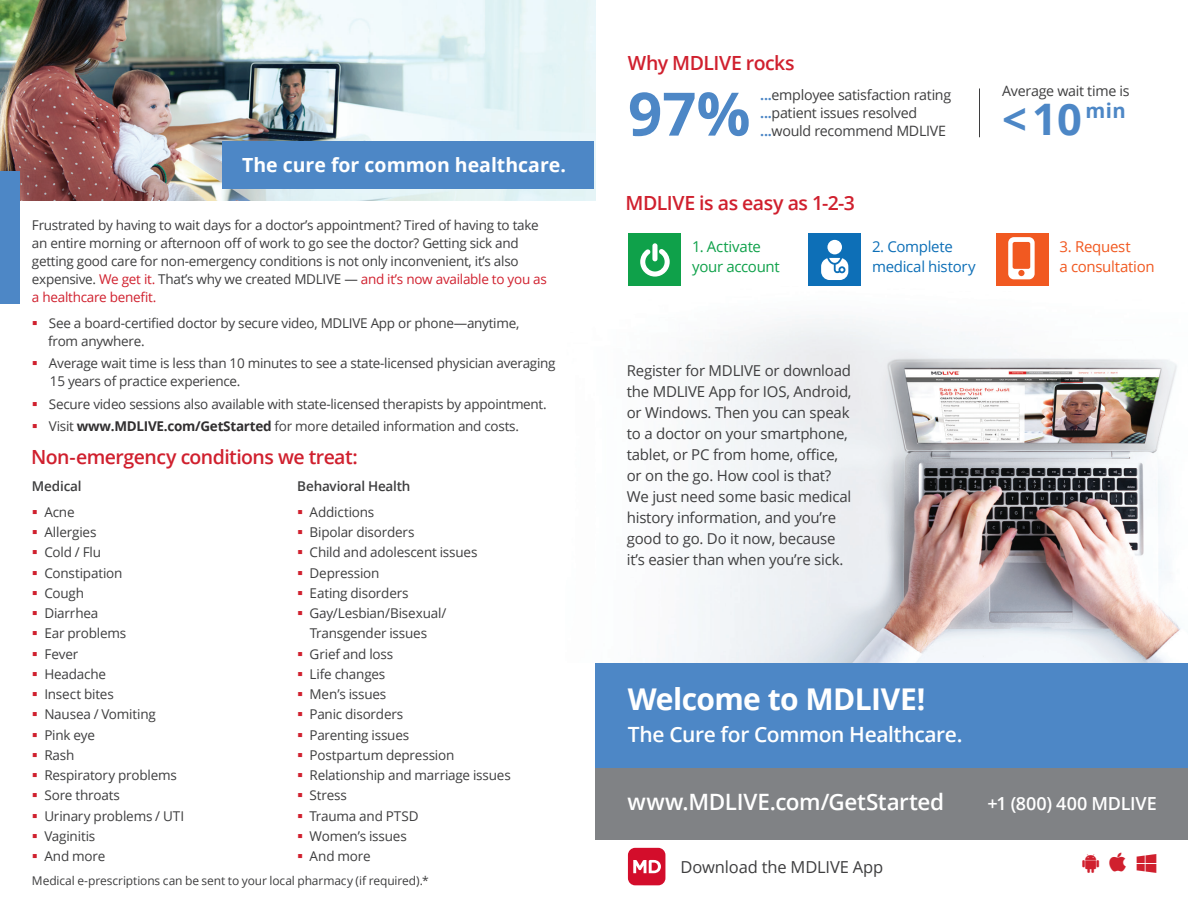
<style>
.page{position:relative;width:1188px;height:918px;background:#fff}
.page>*{position:absolute;margin:0;border:0;box-sizing:border-box;transform-origin:0 0}
.t1{font:700 60px "Open Sans";color:#4d87c6}
.t2{font:700 43.5px "Open Sans";color:#4d87c6}
.t3{font:700 30px "Open Sans";letter-spacing:-.02em;color:#fff}
.t4{font:600 22.5px "Open Sans";letter-spacing:-.015em;color:#fff}
.t5{font:600 21px "Open Sans";letter-spacing:-.02em;color:#fff}
.t6{font:600 19.5px "Open Sans";letter-spacing:-.03em;color:#d0202e}
.t7{font:700 19.5px "Open Sans";color:#fff}
.t8{font:600 18px "Open Sans";letter-spacing:-.005em;color:#fff}
.t9{font:16.5px "Open Sans";letter-spacing:-.01em;color:#3e3e3f}
.t10{font:15px/21px "Open Sans";letter-spacing:-.015em;color:#3e3e3f}
.t11{font:15px/19.6px "Open Sans";letter-spacing:-.02em;color:#0d6fb7}
.t12{font:15px/19.6px "Open Sans";letter-spacing:-.02em;color:#f15921}
.t13{font:15px/19.6px "Open Sans";letter-spacing:-.02em;color:#0fa14a}
.t14{font:14.25px/18px "Open Sans";letter-spacing:-.02em;color:#3e3e3f}
.t15{font:13.5px/18px "Open Sans";letter-spacing:-.02em;color:#3e3e3f}
.t16{font:600 13.5px "Open Sans";letter-spacing:-.015em;color:#3e3e3f}
.t17{font:12px "Open Sans";letter-spacing:-.01em;color:#3e3e3f}
.s1{color:#d0202e}
.s2{font-weight:700;color:#312f30}
.s3{font-weight:700;color:#4d87c6}
</style>
<div class="page">
<img style="left:628px;top:264px;width:553px;height:399px">
<img style="left:0;top:0;width:596px;height:200px">
<div style="left:0;top:171px;width:20px;height:132px;background:#4d87c6"></div>
<div style="left:596px;top:663px;width:592px;height:107px;background:#4d87c6"></div>
<div style="left:596px;top:768px;width:592px;height:72px;background:#808285"></div>
<div style="left:628px;top:848px;width:37px;height:37px;background:#d30d2b;border-radius:7px"></div>
<svg style="left:633px;top:860px;width:28px;height:13px"></svg>
<hr style="left:979px;top:88px;width:1px;height:49px;background:#3e3e3f">
<div style="left:629px;top:234px;width:52px;height:52px;background:#0fa14a"></div>
<svg style="left:640px;top:249px;width:30px;height:28px"></svg>
<div style="left:652px;top:243px;width:5px;height:18px;background:#fff;border-radius:3px"></div>
<div style="left:808px;top:234px;width:53px;height:52px;background:#0d6fb7"></div>
<div style="left:827px;top:240px;width:15px;height:14px;background:#fff;border-radius:50%"></div>
<svg style="left:821px;top:258px;width:27px;height:22px"></svg>
<div style="left:996px;top:234px;width:53px;height:52px;background:#f15921"></div>
<svg style="left:1008px;top:237px;width:27px;height:42px"></svg>
<div style="left:223px;top:141px;width:371px;height:48px;background:#4d87c6"></div>
<h3 class="t7" style="left:242px;top:151px;width:325px">The cure for common healthcare.</h3>
<p class="t15" style="left:32px;top:216px;width:516px">Frustrated by having to wait days for a doctor’s appointment? Tired of having to take an entire morning or afternoon off of work to go see the doctor? Getting sick and getting good care for non-emergency conditions is not only inconvenient, it’s also expensive. <span class="s1">We get it.</span> That’s why we created MDLIVE — <span class="s1">and it’s now available to you as a healthcare benefit.</span></p>
<p class="t15" style="left:48px;top:313px;width:473px;text-indent:-16px"><span class="s1">▪</span> See a board-certified doctor by secure video, MDLIVE App or phone—anytime, from anywhere.</p>
<p class="t15" style="left:50px;top:354px;width:507px;text-indent:-18px"><span class="s1">▪</span> Average wait time is less than 10 minutes to see a state-licensed physician averaging<br>15 years of practice experience.</p>
<p class="t15" style="left:32px;top:394px;width:516px"><span class="s1">▪</span> Secure video sessions also available with state-licensed therapists by appointment.</p>
<p class="t15" style="left:32px;top:417px;width:489px"><span class="s1">▪</span> Visit <span class="s2">www.MDLIVE.com/GetStarted</span> for more detailed information and costs.</p>
<h3 class="t6" style="left:31px;top:443px;width:328px">Non-emergency conditions we treat:</h3>
<p class="t16" style="left:32px;top:476px;width:51px">Medical</p>
<p class="t15" style="left:32px;top:503px;width:44px"><span class="s1">▪</span> Acne</p>
<p class="t15" style="left:32px;top:523px;width:66px"><span class="s1">▪</span> Allergies</p>
<p class="t15" style="left:32px;top:543px;width:71px"><span class="s1">▪</span> Cold / Flu</p>
<p class="t15" style="left:32px;top:563px;width:92px"><span class="s1">▪</span> Constipation</p>
<p class="t15" style="left:32px;top:584px;width:54px"><span class="s1">▪</span> Cough</p>
<p class="t15" style="left:32px;top:604px;width:68px"><span class="s1">▪</span> Diarrhea</p>
<p class="t15" style="left:32px;top:624px;width:96px"><span class="s1">▪</span> Ear problems</p>
<p class="t15" style="left:32px;top:644px;width:48px"><span class="s1">▪</span> Fever</p>
<p class="t15" style="left:32px;top:665px;width:76px"><span class="s1">▪</span> Headache</p>
<p class="t15" style="left:32px;top:685px;width:83px"><span class="s1">▪</span> Insect bites</p>
<p class="t15" style="left:32px;top:705px;width:125px"><span class="s1">▪</span> Nausea / Vomiting</p>
<p class="t15" style="left:32px;top:725px;width:64px"><span class="s1">▪</span> Pink eye</p>
<p class="t15" style="left:32px;top:746px;width:44px"><span class="s1">▪</span> Rash</p>
<p class="t15" style="left:32px;top:766px;width:146px"><span class="s1">▪</span> Respiratory problems</p>
<p class="t15" style="left:32px;top:786px;width:90px"><span class="s1">▪</span> Sore throats</p>
<p class="t15" style="left:32px;top:806px;width:154px"><span class="s1">▪</span> Urinary problems / UTI</p>
<p class="t15" style="left:32px;top:827px;width:65px"><span class="s1">▪</span> Vaginitis</p>
<p class="t15" style="left:32px;top:847px;width:75px"><span class="s1">▪</span> And more</p>
<p class="t16" style="left:297px;top:476px;width:115px">Behavioral Health</p>
<p class="t15" style="left:297px;top:503px;width:79px"><span class="s1">▪</span> Addictions</p>
<p class="t15" style="left:297px;top:523px;width:119px"><span class="s1">▪</span> Bipolar disorders</p>
<p class="t15" style="left:297px;top:543px;width:182px"><span class="s1">▪</span> Child and adolescent issues</p>
<p class="t15" style="left:297px;top:563px;width:84px"><span class="s1">▪</span> Depression</p>
<p class="t15" style="left:297px;top:584px;width:113px"><span class="s1">▪</span> Eating disorders</p>
<p class="t15" style="left:297px;top:603px;width:151px;line-height:20.2px;text-align:center"><span class="s1">▪</span> Gay/Lesbian/Bisexual/<br>Transgender issues</p>
<p class="t15" style="left:297px;top:644px;width:98px"><span class="s1">▪</span> Grief and loss</p>
<p class="t15" style="left:297px;top:665px;width:90px"><span class="s1">▪</span> Life changes</p>
<p class="t15" style="left:297px;top:685px;width:91px"><span class="s1">▪</span> Men’s issues</p>
<p class="t15" style="left:297px;top:705px;width:108px"><span class="s1">▪</span> Panic disorders</p>
<p class="t15" style="left:297px;top:725px;width:114px"><span class="s1">▪</span> Parenting issues</p>
<p class="t15" style="left:297px;top:746px;width:159px"><span class="s1">▪</span> Postpartum depression</p>
<p class="t15" style="left:297px;top:766px;width:215px"><span class="s1">▪</span> Relationship and marriage issues</p>
<p class="t15" style="left:297px;top:786px;width:51px"><span class="s1">▪</span> Stress</p>
<p class="t15" style="left:297px;top:806px;width:123px"><span class="s1">▪</span> Trauma and PTSD</p>
<p class="t15" style="left:297px;top:827px;width:111px"><span class="s1">▪</span> Women’s issues</p>
<p class="t15" style="left:297px;top:847px;width:75px"><span class="s1">▪</span> And more</p>
<p class="t17" style="left:32px;top:872px;width:398px">Medical e-prescriptions can be sent to your local pharmacy (if required).*</p>
<h3 class="t6" style="left:628px;top:49px;width:168px">Why MDLIVE rocks</h3>
<p class="t14" style="left:760px;top:85px;width:193px"><span class="s3">...</span>employee satisfaction rating <span class="s3">...</span>patient issues resolved <span class="s3">...</span>would recommend MDLIVE</p>
<p class="t14" style="left:1002px;top:82px;width:129px">Average wait time is</p>
<h1 class="t1" style="left:628px;top:71px;width:124px">97%</h1>
<h2 class="t2" style="left:1002px;top:89px;width:125px">&lt;10 <sup>min</sup></h2>
<h3 class="t6" style="left:626px;top:189px;width:231px">MDLIVE is as easy as 1-2-3</h3>
<p class="t13" style="left:692px;top:237px;width:89px">1. Activate your account</p>
<p class="t11" style="left:872px;top:237px;width:105px">2. Complete medical history</p>
<p class="t12" style="left:1060px;top:237px;width:97px">3. Request<br>a consultation</p>
<p class="t10" style="left:627px;top:360px;width:226px">Register for MDLIVE or download the MDLIVE App for IOS, Android, or Windows. Then you can speak to a doctor on your smartphone, tablet, or PC from home, office, or on the go. How cool is that?<br>We just need some basic medical history information, and you’re good to go. Do it now, because it’s easier than when you’re sick.</p>
<h3 class="t3" style="left:628px;top:678px;width:299px">Welcome to MDLIVE!</h3>
<h3 class="t5" style="left:628px;top:720px;width:336px">The Cure for Common Healthcare.</h3>
<h3 class="t4" style="left:627px;top:786px;width:318px">www.MDLIVE.com/GetStarted</h3>
<h3 class="t8" style="left:987px;top:791px;width:171px">+1 (800) 400 MDLIVE</h3>
<p class="t9" style="left:681px;top:856px;width:204px">Download the MDLIVE App</p>
</div>
